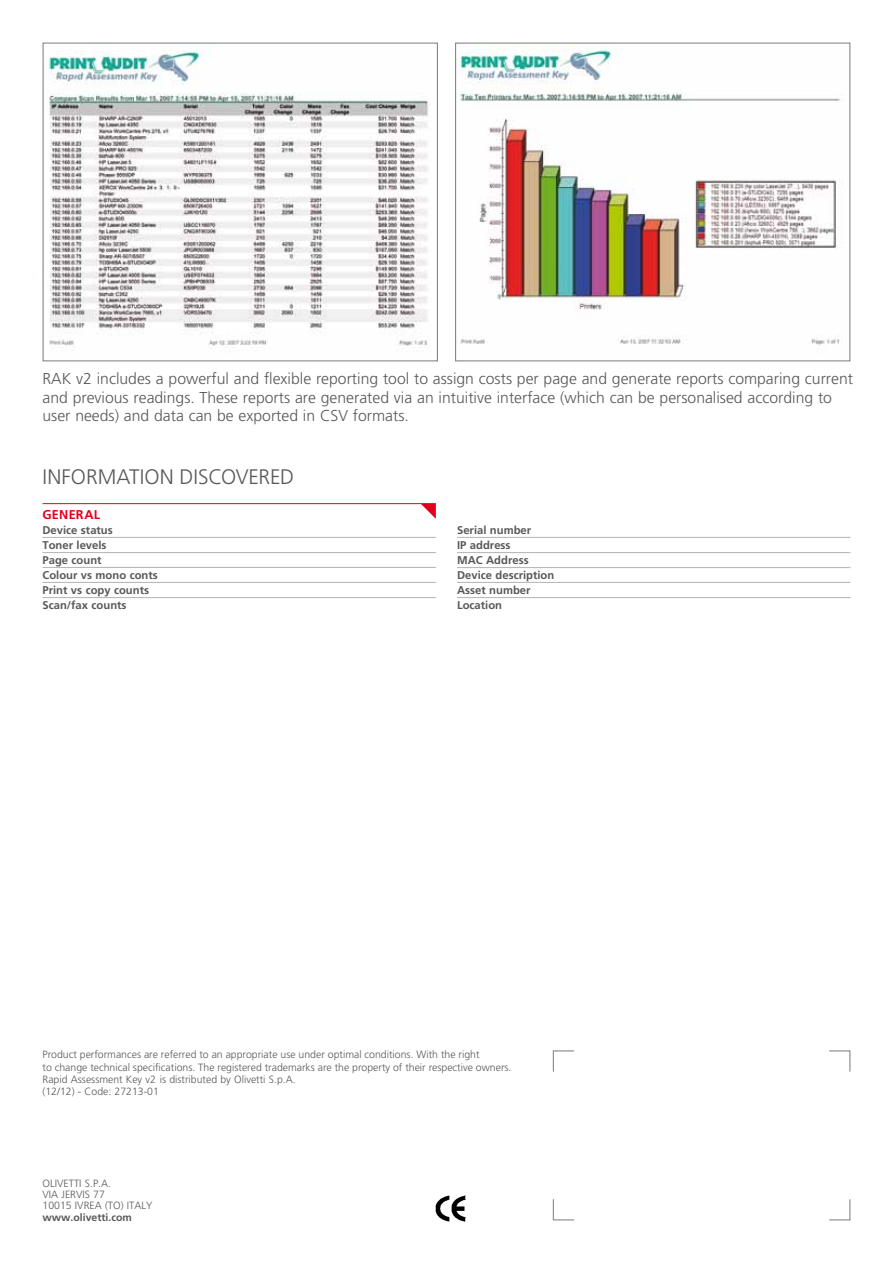
<style>
.page{position:relative;width:893px;height:1263px;background:#fff}
.page>*{position:absolute;margin:0;border:0;box-sizing:border-box;transform-origin:0 0}
.t1{font:300 21px "Frutiger";color:#58585a}
.t2{font:300 15.75px/18.8px "Frutiger";color:#58585a}
.t3{font:700 12.75px "Frutiger";letter-spacing:.02em;color:#e2001a}
.t4{font:700 11.25px/15px "Frutiger";color:#58585a}
.t5{font:300 10.5px/12.3px "Frutiger";color:#58585a}
.t6{font:700 10.5px "Frutiger";color:#58585a}
</style>
<div class="page">
<img style="left:46px;top:45px;width:384px;height:304px">
<div style="left:43px;top:43px;width:395px;height:318px;border:1px solid #87888a"></div>
<img style="left:435px;top:1195px;width:30px;height:26px">
<img style="left:457px;top:45px;width:384px;height:301px">
<div style="left:455px;top:43px;width:395px;height:318px;border:1px solid #87888a"></div>
<svg style="left:552px;top:1050px;width:22px;height:22px"></svg>
<svg style="left:552px;top:1199px;width:22px;height:22px"></svg>
<svg style="left:829px;top:1050px;width:22px;height:22px"></svg>
<svg style="left:829px;top:1199px;width:22px;height:22px"></svg>
<hr style="left:43px;top:503px;width:393px;height:1px;background:#e2001a">
<svg style="left:421px;top:504px;width:15px;height:15px"></svg>
<hr style="left:43px;top:537px;width:393px;height:1px;background:#b1b3b4">
<hr style="left:43px;top:552px;width:393px;height:1px;background:#b1b3b4">
<hr style="left:43px;top:567px;width:393px;height:1px;background:#b1b3b4">
<hr style="left:43px;top:582px;width:393px;height:1px;background:#b1b3b4">
<hr style="left:43px;top:597px;width:393px;height:1px;background:#b1b3b4">
<hr style="left:457px;top:537px;width:393px;height:1px;background:#b1b3b4">
<hr style="left:457px;top:552px;width:393px;height:1px;background:#b1b3b4">
<hr style="left:457px;top:567px;width:393px;height:1px;background:#b1b3b4">
<hr style="left:457px;top:582px;width:393px;height:1px;background:#b1b3b4">
<hr style="left:457px;top:597px;width:393px;height:1px;background:#b1b3b4">
<p class="t2" style="left:43px;top:369px;width:812px">RAK v2 includes a powerful and flexible reporting tool to assign costs per page and generate reports comparing current and previous readings. These reports are generated via an intuitive interface (which can be personalised according to user needs) and data can be exported in CSV formats.</p>
<h1 class="t1" style="left:43px;top:464px;width:253px">INFORMATION DISCOVERED</h1>
<p class="t3" style="left:43px;top:507px;width:59px">GENERAL</p>
<p class="t4" style="left:43px;top:522px;width:117px">Device status<br>Toner levels<br>Page count<br>Colour vs mono conts<br>Print vs copy counts<br>Scan/fax counts</p>
<p class="t4" style="left:457px;top:522px;width:99px">Serial number<br>IP address<br>MAC Address<br>Device description<br>Asset number<br>Location</p>
<p class="t5" style="left:43px;top:1048px;width:471px">Product performances are referred to an appropriate use under optimal conditions. With the right<br>to change technical specifications. The registered trademarks are the property of their respective owners.<br>Rapid Assessment Key v2 is distributed by Olivetti S.p.A.<br>(12/12) - Code: 27213-01</p>
<p class="t5" style="left:43px;top:1178px;width:111px;line-height:11.2px">OLIVETTI S.P.A.<br>VIA JERVIS 77<br>10015 IVREA (TO) ITALY</p>
<p class="t6" style="left:43px;top:1211px;width:91px">www.olivetti.com</p>
</div>
